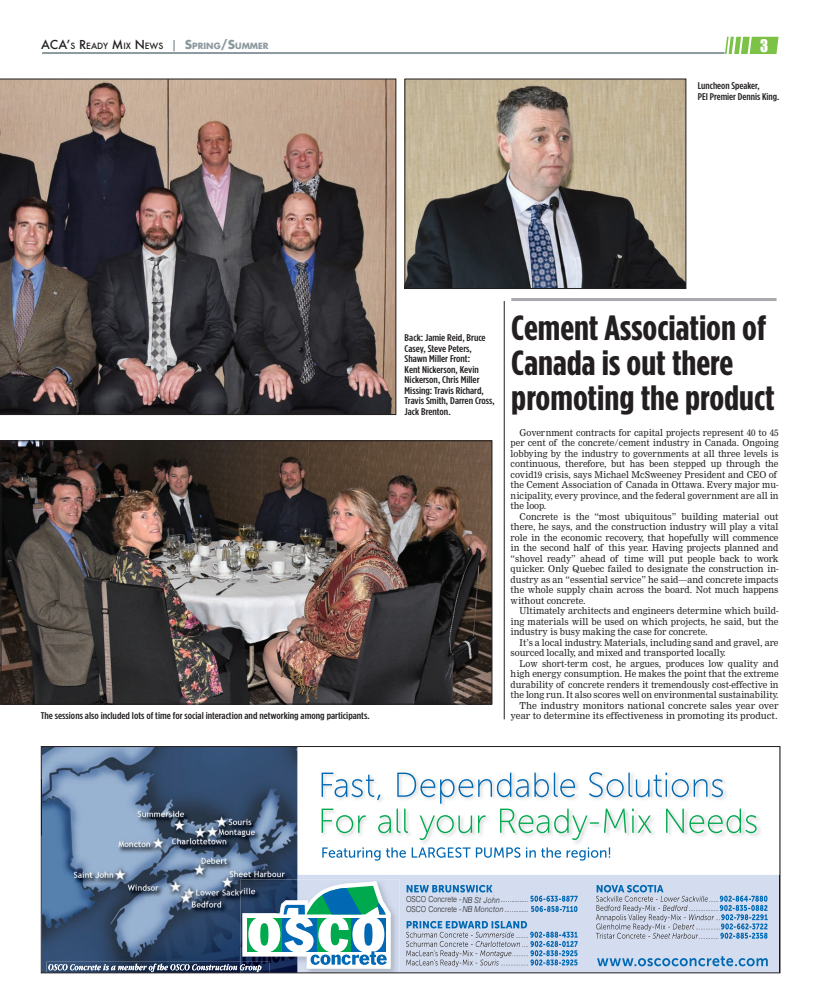
<style>
.page{position:relative;width:820px;height:1008px;background:#fff}
.page>*{position:absolute;margin:0;border:0;box-sizing:border-box;transform-origin:0 0}
.t1{font:700 35px/35px "Gotham Condensed";color:#231f20;scale:1.12 1}
.t2{font:16px "Impact";color:#fff;scale:.95 1}
.t3{font:500 9.8px/10.5px "Gotham Condensed";color:#231f20;scale:1.2 1}
.t4{font:500 9.8px/10.5px "Gotham Condensed";color:#231f20;scale:1.16 1}
.t5{font:9.2px/10.5px "Nimrod";color:#231f20;scale:.95 1}
.t6{font:9.2px/10.5px "Nimrod";color:#231f20;text-align:justify;scale:.96 1}
.t7{font:500 8.4px "Futura";color:#231f20}
.t8{font:300 8.2px/9.9px "Helvetica";color:#231f20;scale:.85 1}
.s1{font-size:12px}
.s2{font-size:12px;color:#8d999e}
.s3{font-family:"Futura Std";font-weight:700;font-size:12px;color:#8d999e}
.s4{font-family:"Futura Std";font-weight:700;color:#8d999e}
.s5{font-family:"Helvetica Neue";font-style:italic;color:#17151d}
.s6{font-family:"Helvetica Neue";font-style:italic}
</style>
<div class="page">
<hr style="left:42px;top:52px;width:682px;height:2px;background:#8d999e">
<svg style="left:724px;top:37px;width:54px;height:17px"></svg>
<div style="left:297px;top:875px;width:481px;height:96px;background:#d3ddef"></div>
<img style="left:43px;top:875px;width:254px;height:96px">
<svg style="left:406px;top:885px;width:171px;height:28px;background:#a2c2e1"></svg>
<svg style="left:406px;top:921px;width:171px;height:46px;background:#acc1d9"></svg>
<svg style="left:595px;top:885px;width:172px;height:54px;background:#b2c3d9"></svg>
<img style="left:240px;top:879px;width:160px;height:92px">
<svg style="left:48px;top:881px;width:342px;height:90px"></svg>
<svg style="left:596px;top:956px;width:171px;height:10px;background:#88b3d9"></svg>
<svg style="left:43px;top:748px;width:718px;height:127px"></svg>
<img style="left:43px;top:748px;width:254px;height:32px">
<div style="left:403px;top:896px;width:126px;height:17px;background:#d3ddef"></div>
<div style="left:41px;top:746px;width:739px;height:227px;border:1px solid #231f20"></div>
<img style="left:3px;top:442px;width:487px;height:260px">
<div style="left:1px;top:440px;width:491px;height:264px;border:1px solid #231f20"></div>
<img style="left:406px;top:81px;width:277px;height:206px">
<div style="left:404px;top:79px;width:281px;height:210px;border:1px solid #231f20"></div>
<svg style="left:0;top:79px;width:396px;height:336px;background:#695c59"></svg>
<hr style="left:511px;top:298px;width:265px;height:3px;background:#a8a9ad">
<hr style="left:503px;top:301px;width:1px;height:418px;background:#231f20">
<p class="t7" style="left:41px;top:40px;width:229px"><span class="s1">ACA’</span>S <span class="s1">R</span>EADY <span class="s1">M</span>IX <span class="s1">N</span>EWS <span class="s2">|</span> <span class="s3">S</span><span class="s4">PRING</span><span class="s3">/S</span><span class="s4">UMMER</span></p>
<h2 class="t2" style="left:759px;top:33px;width:10px">3</h2>
<p class="t4" style="left:697px;top:81px;width:72px">Luncheon Speaker,<br>PEI Premier Dennis King.</p>
<p class="t3" style="left:41px;top:711px;width:275px">The sessions also included lots of time for social interaction and networking among participants.</p>
<p class="t3" style="left:404px;top:333px;width:77px">Back: Jamie Reid, Bruce<br>Casey, Steve Peters,<br>Shawn Miller Front:<br>Kent Nickerson, Kevin<br>Nickerson, Chris Miller<br>Missing: Travis Richard,<br>Travis Smith, Darren Cross,<br>Jack Brenton.</p>
<h1 class="t1" style="left:511px;top:311px;width:237px">Cement Association of<br>Canada is out there promoting the product</h1>
<p class="t5" style="left:510px;top:427px;width:283px;text-indent:9px">Government contracts for capital projects represent 40 to 45 per cent of the concrete/cement industry in Canada. Ongoing lobbying by the industry to governments at all three levels is continuous, therefore, but has been stepped up through the covid19 crisis, says Michael McSweeney President and CEO of the Cement Association of Canada in Ottawa. Every major mu&shy;nicipality, every province, and the federal government are all in the loop.</p>
<p class="t6" style="left:510px;top:511px;width:280px;text-indent:9px">Concrete is the “most ubiquitous” building material out there, he says, and the construction industry will play a vital role in the economic recovery, that hopefully will commence in the second half of this year. Having projects planned and “shovel ready” ahead of time will put people back to work quicker. Only Quebec failed to designate the construction in&shy;dustry as an “essential service” he said—and concrete impacts the whole supply chain across the board. Not much happens without concrete.</p>
<p class="t6" style="left:510px;top:606px;width:280px;text-indent:9px">Ultimately architects and engineers determine which build&shy;ing materials will be used on which projects, he said, but the industry is busy making the case for concrete.</p>
<p class="t6" style="left:510px;top:637px;width:280px;text-indent:9px">It’s a local industry. Materials, including sand and gravel, are sourced locally, and mixed and transported locally.</p>
<p class="t5" style="left:510px;top:658px;width:283px;text-align:right">Low short-term cost, he argues, produces low quality and high energy consumption. He makes the point that the extreme durability of concrete renders it tremendously cost-effective in the long run. It also scores well on environmental sustainability.<br>The industry monitors national concrete sales year over year to determine its effectiveness in promoting its product.</p>
<p class="t8" style="left:406px;top:894px;width:145px">OSCO Concrete - <span class="s5">NB</span> <span class="s6">St John</span>................<br>OSCO Concrete - <span class="s5">NB</span> <span class="s6">Moncton</span>..............</p>
</div>
